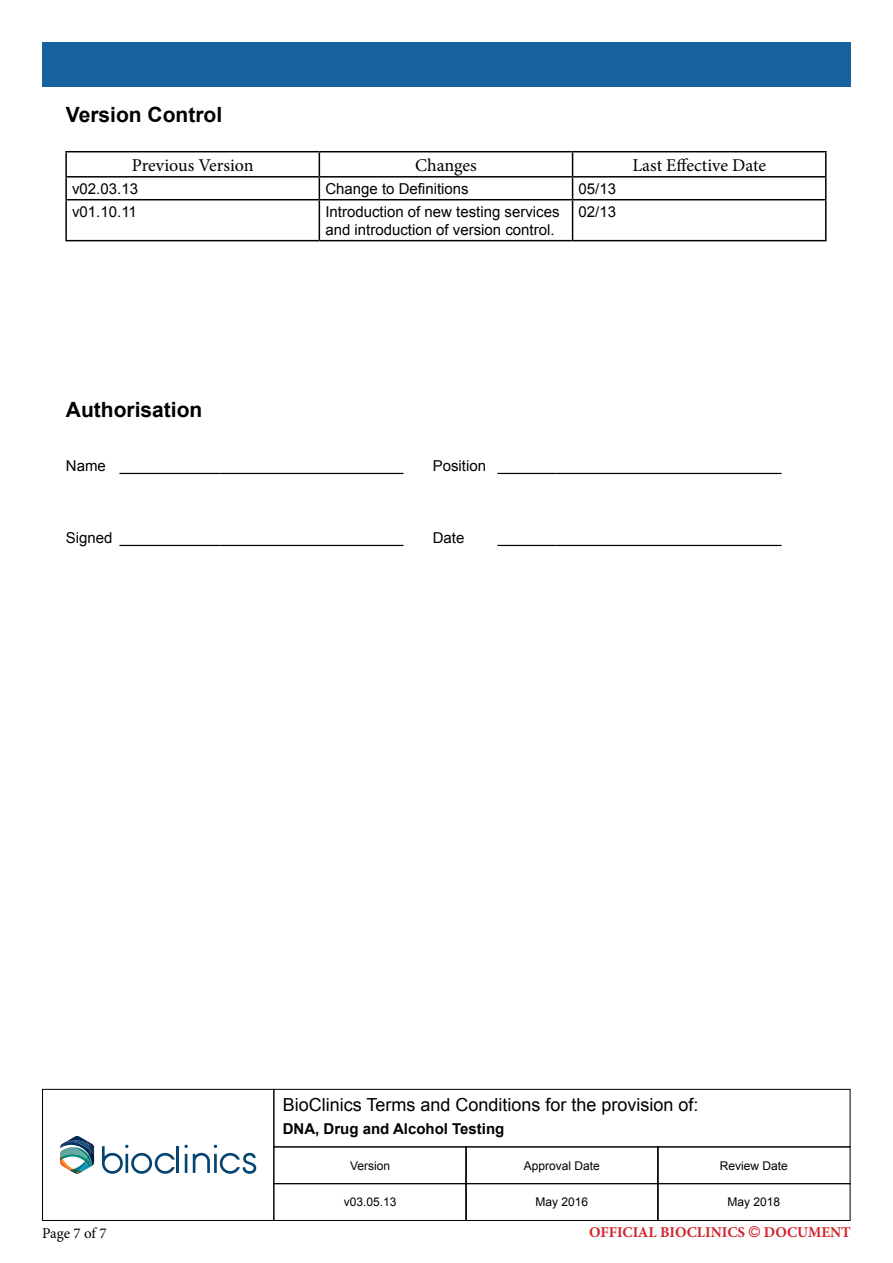
<style>
.page{position:relative;width:893px;height:1263px;background:#fff}
.page>*{position:absolute;margin:0;border:0;box-sizing:border-box;transform-origin:0 0}
.t1{font:700 21px "Arial";color:#000}
.t2{font:18px "Arial";color:#000}
.t3{font:18px "Minion Pro";letter-spacing:-.005em;color:#000}
.t4{font:15px/18px "Arial";color:#000}
.t5{font:700 15px "Minion Pro";color:#d2232a}
.t6{font:700 15px "Arial";color:#000}
.t7{font:15px "Minion Pro";letter-spacing:-.01em;color:#000}
.t8{font:12px "Arial";color:#000}
.s1{font-family:"Helvetica Neue LT Pro";font-weight:400;font-stretch:condensed}
</style>
<div class="page">
<div style="left:273px;top:1089px;width:577px;height:58px;border:1px solid #000"></div>
<svg style="left:102px;top:1145px;width:73px;height:29px"></svg>
<hr style="left:176px;top:1146px;width:3px;height:27px;background:#054371">
<svg style="left:184px;top:1145px;width:72px;height:29px"></svg>
<svg style="left:60px;top:1136px;width:35px;height:38px"></svg>
<div style="left:42px;top:1089px;width:232px;height:132px;border:1px solid #000"></div>
<div style="left:273px;top:1146px;width:194px;height:38px;border:1px solid #000"></div>
<div style="left:465px;top:1146px;width:194px;height:38px;border:1px solid #000"></div>
<div style="left:657px;top:1146px;width:193px;height:38px;border:1px solid #000"></div>
<div style="left:273px;top:1183px;width:194px;height:38px;border:1px solid #000"></div>
<div style="left:465px;top:1183px;width:194px;height:38px;border:1px solid #000"></div>
<div style="left:657px;top:1183px;width:193px;height:38px;border:1px solid #000"></div>
<div style="left:42px;top:43px;width:808px;height:44px;background:#17629e"></div>
<hr style="left:65px;top:151px;width:254px;height:1px;background:#000">
<hr style="left:65px;top:152px;width:2px;height:24px;background:#000">
<hr style="left:319px;top:151px;width:254px;height:1px;background:#000">
<hr style="left:573px;top:151px;width:253px;height:1px;background:#000">
<hr style="left:65px;top:176px;width:254px;height:2px;background:#000">
<hr style="left:65px;top:178px;width:2px;height:21px;background:#000">
<hr style="left:319px;top:176px;width:254px;height:2px;background:#000">
<svg style="left:319px;top:152px;width:1px;height:47px"></svg>
<hr style="left:573px;top:176px;width:253px;height:2px;background:#000">
<svg style="left:572px;top:152px;width:1px;height:47px"></svg>
<svg style="left:825px;top:152px;width:1px;height:47px"></svg>
<hr style="left:65px;top:199px;width:254px;height:1px;background:#000">
<hr style="left:65px;top:200px;width:2px;height:40px;background:#000">
<hr style="left:319px;top:199px;width:254px;height:1px;background:#000">
<hr style="left:319px;top:200px;width:1px;height:40px;background:#000">
<hr style="left:573px;top:199px;width:253px;height:1px;background:#000">
<hr style="left:572px;top:200px;width:1px;height:40px;background:#000">
<hr style="left:825px;top:200px;width:1px;height:40px;background:#000">
<hr style="left:65px;top:240px;width:254px;height:1px;background:#000">
<hr style="left:319px;top:240px;width:254px;height:1px;background:#000">
<hr style="left:573px;top:240px;width:253px;height:1px;background:#000">
<h1 class="t1" style="left:66px;top:99px;width:158px">Version Control</h1>
<p class="t3" style="left:132px;top:153px;width:123px">Previous Version</p>
<p class="t3" style="left:415px;top:153px;width:63px">Changes</p>
<p class="t3" style="left:632px;top:153px;width:135px">Last Effective Date</p>
<p class="t4" style="left:72px;top:179px;width:67px">v02.03.13</p>
<p class="t4" style="left:325px;top:179px;width:145px">Change to Definitions</p>
<p class="t4" style="left:579px;top:179px;width:39px">05/13</p>
<p class="t4" style="left:72px;top:202px;width:66px">v01.10.11</p>
<p class="t4" style="left:325px;top:202px;width:236px">Introduction of new testing services and introduction of version control.</p>
<p class="t4" style="left:579px;top:202px;width:39px">02/13</p>
<h1 class="t1" style="left:66px;top:395px;width:138px">Authorisation</h1>
<p class="t4" style="left:66px;top:456px;width:339px">Name __________________________________</p>
<p class="t4" style="left:433px;top:456px;width:350px">Position __________________________________</p>
<p class="t4" style="left:66px;top:528px;width:339px">Signed __________________________________</p>
<p class="t4" style="left:433px;top:528px;width:33px">Date</p>
<p class="t4" style="left:498px;top:528px;width:285px">__________________________________</p>
<p class="t2" style="left:283px;top:1092px;width:417px">BioClinics Terms and Conditions for the provision of:</p>
<p class="t6" style="left:283px;top:1118px;width:223px">DNA, Drug and Alcohol Testing</p>
<p class="t8" style="left:350px;top:1157px;width:42px">Version</p>
<p class="t8" style="left:524px;top:1157px;width:78px">Approval Date</p>
<p class="t8" style="left:720px;top:1157px;width:70px">Review Date</p>
<p class="t8" style="left:344px;top:1194px;width:54px">v03.05.13</p>
<p class="t8" style="left:536px;top:1194px;width:54px">May 2016</p>
<p class="t8" style="left:727px;top:1194px;width:54px">May 2018</p>
<p class="t7" style="left:42px;top:1223px;width:66px">Page 7 of 7</p>
<p class="t5" style="left:589px;top:1222px;width:263px">OFFICIAL BIOCLINICS <span class="s1">©</span> DOCUMENT</p>
</div>
